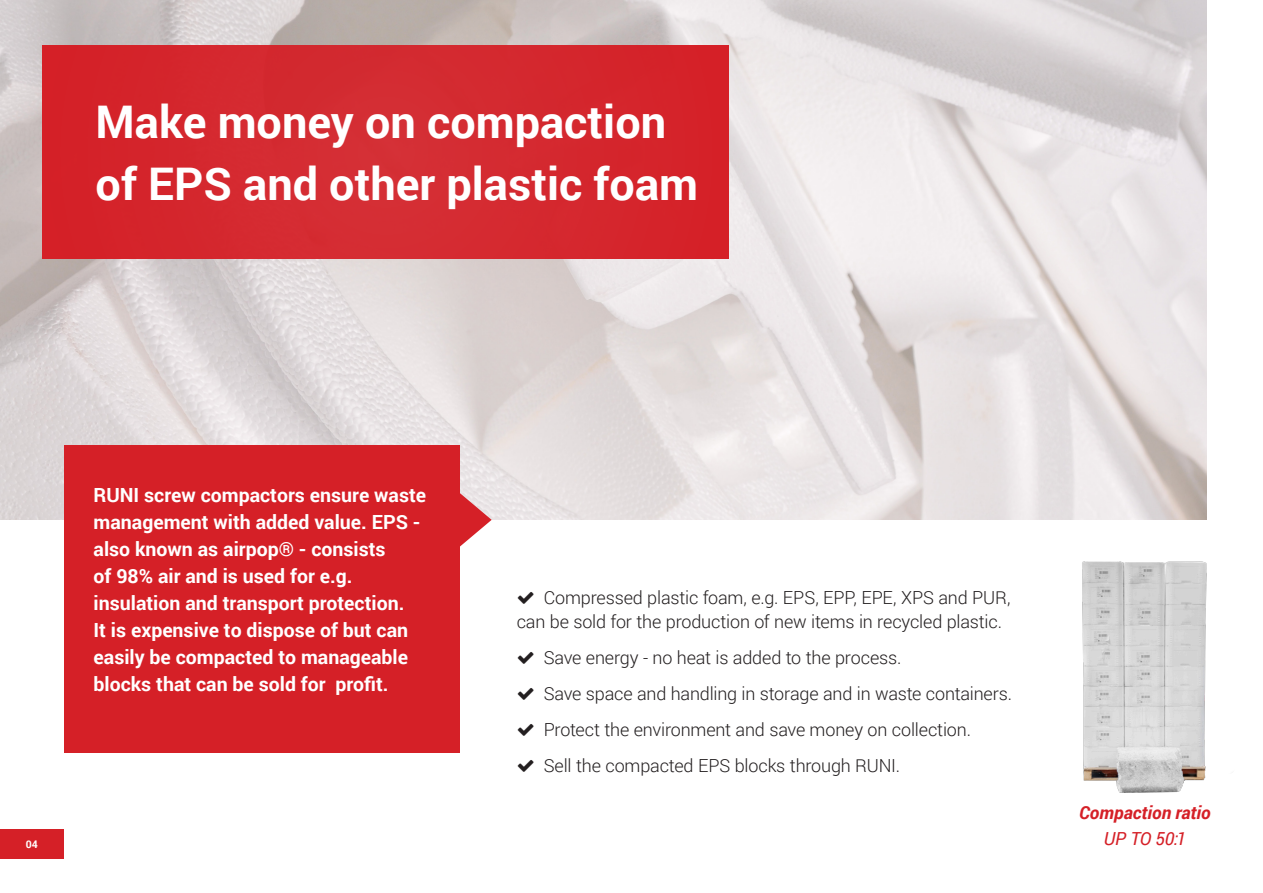
<style>
.page{position:relative;width:1263px;height:893px;background:#fff}
.page>*{position:absolute;margin:0;border:0;box-sizing:border-box;transform-origin:0 0}
.Subtitile{font:700 45px/61.5px "Roboto";color:#fff}
.Subtitle_4{font:700 19.5px/27px "Roboto";color:#fff}
.Body2{font:300 18px/24px "Roboto";letter-spacing:-.01em;color:#231f20}
.Body2-2{font:italic 700 18px "Roboto";color:#d52027}
.Body2-3{font:italic 18px "Roboto";color:#d52027}
.t1{font:700 10.5px "Roboto";color:#fff}
</style>
<div class="page">
<img style="left:0;top:0;width:1206px;height:520px">
<svg style="left:459px;top:484px;width:33px;height:72px"></svg>
<div style="left:64px;top:446px;width:395px;height:307px;background:#d52027"></div>
<div style="left:43px;top:45px;width:686px;height:213px;background:#d5282e"></div>
<img style="left:1082px;top:561px;width:125px;height:232px">
<div style="left:0;top:829px;width:64px;height:30px;background:#d52027"></div>
<p class="Subtitile" style="left:96px;top:90px;width:604px">Make money on compaction of EPS and other plastic foam</p>
<p class="Subtitle_4" style="left:94px;top:480px;width:334px">RUNI screw compactors ensure waste management with added value. EPS - also known as airpop® - consists</p>
<p class="Subtitle_4" style="left:94px;top:561px;width:316px">of 98% air and is used for e.g. insulation and transport protection.<br>It is expensive to dispose of but can</p>
<p class="Subtitle_4" style="left:94px;top:642px;width:316px">easily be compacted to manageable blocks that can be sold for profit.</p>
<p class="Body2" style="left:517px;top:585px;width:495px;text-indent:27px">Compressed plastic foam, e.g. EPS, EPP, EPE, XPS and PUR, can be sold for the production of new items in recycled plastic.</p>
<p class="Body2" style="left:544px;top:645px;width:359px">Save energy - no heat is added to the process.</p>
<p class="Body2" style="left:544px;top:681px;width:470px">Save space and handling in storage and in waste containers.</p>
<p class="Body2" style="left:544px;top:717px;width:429px">Protect the environment and save money on collection.</p>
<p class="Body2" style="left:544px;top:753px;width:358px">Sell the compacted EPS blocks through RUNI.</p>
<p class="Body2-2" style="left:1079px;top:800px;width:133px">Compaction ratio</p>
<p class="t1" style="left:26px;top:837px;width:14px">04</p>
<p class="Body2-3" style="left:1104px;top:825px;width:84px">UP TO 50:1</p>
</div>
